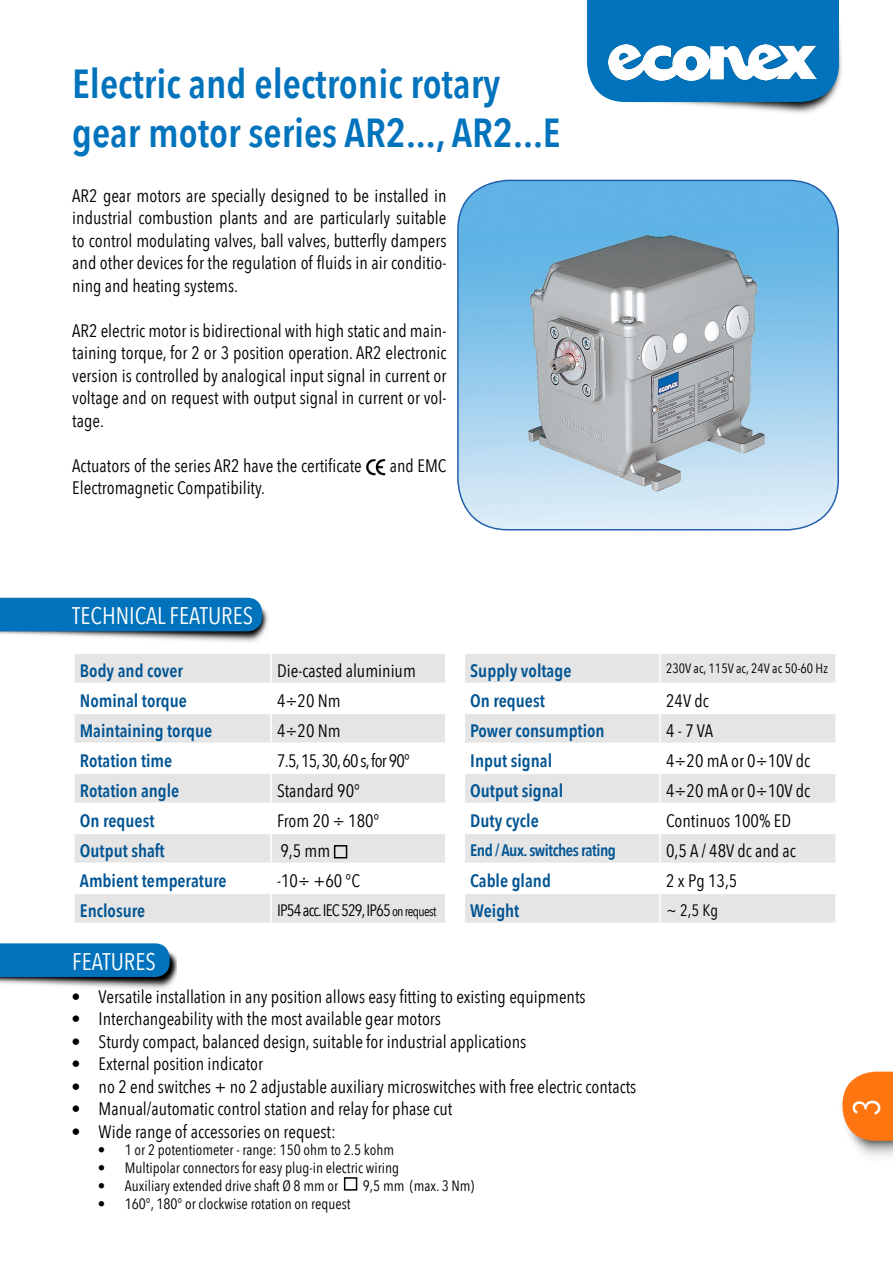
<style>
.page{position:relative;width:893px;height:1263px;background:#fff}
.page>*{position:absolute;margin:0;border:0;box-sizing:border-box;transform-origin:0 0}
.t1{font:600 40.5px/48.6px "Avenir Next Condensed";color:#0073bc}
.t2{font:37.5px "Avenir Next Condensed";color:#fff}
.t3{font:24px "Avenir Next Condensed";color:#fff}
.t4{font:18px/22.5px "Avenir Next Condensed";color:#000;text-align:justify}
.t5{font:600 18px "Avenir Next Condensed";color:#005493}
.t6{font:18px "Avenir Next Condensed";letter-spacing:-.04em;color:#000}
.t7{font:16.5px "Avenir Next Condensed";letter-spacing:-.05em;color:#000}
.t8{font:600 16.5px "Avenir Next Condensed";letter-spacing:-.03em;color:#005493}
.t9{font:15px "Avenir Next Condensed";color:#000}
.t10{font:13.5px "Avenir Next Condensed";color:#000}
.s1{font-size:13.5px}
</style>
<div class="page">
<img style="left:625px;top:26px;width:217px;height:88px">
<img style="left:366px;top:459px;width:20px;height:17px">
<img style="left:458px;top:180px;width:380px;height:350px">
<div style="left:457px;top:180px;width:382px;height:350px;border:2px solid #2260ab;border-radius:50px"></div>
<img style="left:0;top:607px;width:268px;height:35px">
<div style="left:0;top:598px;width:262px;height:33px;background:#0073bc"></div>
<img style="left:0;top:952px;width:176px;height:37px">
<div style="left:0;top:943px;width:170px;height:34px;background:#0073bc"></div>
<div style="left:587px;top:0;width:252px;height:102px;background:#0073bc"></div>
<img style="left:608px;top:45px;width:208px;height:35px">
<svg style="left:75px;top:654px;width:370px;height:268px"></svg>
<div style="left:465px;top:654px;width:370px;height:28px;background:#e5e5e5"></div>
<div style="left:464px;top:713px;width:196px;height:30px;background:#e5e5e5"></div>
<div style="left:660px;top:713px;width:176px;height:30px;background:#e5e5e5"></div>
<svg style="left:465px;top:774px;width:370px;height:148px"></svg>
<hr style="left:659px;top:654px;width:2px;height:28px;background:#fff">
<hr style="left:463px;top:712px;width:197px;height:2px;background:#fff">
<hr style="left:463px;top:714px;width:2px;height:28px;background:#fff">
<hr style="left:660px;top:712px;width:177px;height:2px;background:#fff">
<hr style="left:659px;top:714px;width:2px;height:28px;background:#fff">
<hr style="left:835px;top:714px;width:2px;height:28px;background:#fff">
<hr style="left:463px;top:742px;width:197px;height:2px;background:#fff">
<hr style="left:660px;top:742px;width:177px;height:2px;background:#fff">
<hr style="left:659px;top:774px;width:2px;height:28px;background:#fff">
<hr style="left:463px;top:802px;width:197px;height:2px;background:#fff">
<hr style="left:660px;top:802px;width:177px;height:2px;background:#fff">
<hr style="left:659px;top:804px;width:2px;height:28px;background:#fff">
<hr style="left:463px;top:832px;width:197px;height:2px;background:#fff">
<hr style="left:660px;top:832px;width:177px;height:2px;background:#fff">
<hr style="left:659px;top:834px;width:2px;height:28px;background:#fff">
<hr style="left:463px;top:862px;width:197px;height:2px;background:#fff">
<hr style="left:660px;top:862px;width:177px;height:2px;background:#fff">
<hr style="left:659px;top:864px;width:2px;height:28px;background:#fff">
<hr style="left:463px;top:892px;width:197px;height:2px;background:#fff">
<hr style="left:660px;top:892px;width:177px;height:2px;background:#fff">
<hr style="left:659px;top:894px;width:2px;height:28px;background:#fff">
<div style="left:344px;top:1177px;width:13px;height:13px;border:2px solid #000"></div>
<div style="left:334px;top:845px;width:13px;height:13px;border:2px solid #000"></div>
<img style="left:841px;top:1100px;width:52px;height:57px">
<svg style="left:843px;top:1071px;width:50px;height:70px;background:#fd852c"></svg>
<h1 class="t1" style="left:72px;top:59px;width:490px">Electric and electronic rotary gear motor series AR2..., AR2...E</h1>
<p class="t4" style="left:72px;top:183px;width:376px">AR2 gear motors are specially designed to be installed in industrial combustion plants and are particularly suitable to control modulating valves, ball valves, butterfly dampers and other devices for the regulation of fluids in air conditio&shy;ning and heating systems.</p>
<p class="t4" style="left:72px;top:318px;width:376px">AR2 electric motor is bidirectional with high static and main&shy;taining torque, for 2 or 3 position operation. AR2 electronic version is controlled by analogical input signal in current or voltage and on request with output signal in current or vol&shy;tage.</p>
<p class="t4" style="left:72px;top:453px;width:291px">Actuators of the series AR2 have the certificate</p>
<p class="t4" style="left:390px;top:453px;width:58px">and EMC</p>
<p class="t4" style="left:72px;top:476px;width:194px">Electromagnetic Compatibility.</p>
<h3 class="t3" style="left:72px;top:595px;width:182px">TECHNICAL FEATURES</h3>
<p class="t5" style="left:80px;top:655px;width:105px">Body and cover</p>
<p class="t4" style="left:277px;top:659px;width:140px">Die-casted aluminium</p>
<p class="t5" style="left:80px;top:685px;width:109px">Nominal torque</p>
<p class="t4" style="left:277px;top:689px;width:65px">4÷20 Nm</p>
<p class="t5" style="left:80px;top:715px;width:134px">Maintaining torque</p>
<p class="t4" style="left:277px;top:719px;width:65px">4÷20 Nm</p>
<p class="t5" style="left:80px;top:745px;width:94px">Rotation time</p>
<p class="t6" style="left:277px;top:746px;width:134px">7.5, 15, 30, 60 s, for 90°</p>
<p class="t5" style="left:80px;top:775px;width:101px">Rotation angle</p>
<p class="t4" style="left:277px;top:779px;width:84px">Standard 90°</p>
<p class="t5" style="left:80px;top:805px;width:76px">On request</p>
<p class="t4" style="left:277px;top:809px;width:104px">From 20 ÷ 180°</p>
<p class="t5" style="left:80px;top:835px;width:86px">Output shaft</p>
<p class="t4" style="left:280px;top:839px;width:51px">9,5 mm</p>
<p class="t5" style="left:80px;top:865px;width:148px">Ambient temperature</p>
<p class="t4" style="left:277px;top:869px;width:84px">-10÷ +60 °C</p>
<p class="t5" style="left:80px;top:895px;width:67px">Enclosure</p>
<p class="t7" style="left:277px;top:896px;width:161px">IP54 acc.IEC 529,IP65<span class="s1">on request</span></p>
<h3 class="t3" style="left:72px;top:941px;width:85px">FEATURES</h3>
<p class="t5" style="left:470px;top:655px;width:103px">Supply voltage</p>
<p class="t10" style="left:666px;top:656px;width:163px">230V ac, 115V ac, 24V ac 50-60 Hz</p>
<p class="t5" style="left:470px;top:685px;width:76px">On request</p>
<p class="t4" style="left:666px;top:689px;width:44px">24V dc</p>
<p class="t5" style="left:470px;top:715px;width:136px">Power consumption</p>
<p class="t4" style="left:666px;top:719px;width:48px">4 - 7 VA</p>
<p class="t5" style="left:470px;top:745px;width:83px">Input signal</p>
<p class="t4" style="left:666px;top:749px;width:146px">4÷20 mA or 0÷10V dc</p>
<p class="t5" style="left:470px;top:775px;width:94px">Output signal</p>
<p class="t4" style="left:666px;top:779px;width:146px">4÷20 mA or 0÷10V dc</p>
<p class="t5" style="left:470px;top:805px;width:70px">Duty cycle</p>
<p class="t4" style="left:666px;top:809px;width:126px">Continuos 100% ED</p>
<p class="t8" style="left:470px;top:836px;width:147px">End / Aux. switches rating</p>
<p class="t4" style="left:666px;top:839px;width:131px">0,5 A / 48V dc and ac</p>
<p class="t5" style="left:470px;top:865px;width:82px">Cable gland</p>
<p class="t4" style="left:666px;top:869px;width:73px">2 x Pg 13,5</p>
<p class="t5" style="left:470px;top:895px;width:51px">Weight</p>
<p class="t7" style="left:666px;top:896px;width:53px">~ 2,5 Kg</p>
<p class="t4" style="left:72px;top:984px;width:516px">• Versatile installation in any position allows easy fitting to existing equipments</p>
<p class="t4" style="left:72px;top:1007px;width:371px">• Interchangeability with the most available gear motors</p>
<p class="t4" style="left:72px;top:1029px;width:456px">• Sturdy compact, balanced design, suitable for industrial applications</p>
<p class="t4" style="left:72px;top:1052px;width:193px">• External position indicator</p>
<p class="t4" style="left:72px;top:1074px;width:566px">• no 2 end switches + no 2 adjustable auxiliary microswitches with free electric contacts</p>
<p class="t4" style="left:72px;top:1097px;width:382px">• Manual/automatic control station and relay for phase cut</p>
<p class="t4" style="left:72px;top:1119px;width:266px">• Wide range of accessories on request:</p>
<p class="t9" style="left:98px;top:1136px;width:298px">• 1 or 2 potentiometer - range: 150 ohm to 2.5 kohm</p>
<p class="t9" style="left:98px;top:1154px;width:303px">• Multipolar connectors for easy plug-in electric wiring</p>
<p class="t9" style="left:98px;top:1172px;width:242px">• Auxiliary extended drive shaft Ø 8 mm or</p>
<p class="t9" style="left:363px;top:1172px;width:113px">9,5 mm (max. 3 Nm)</p>
<p class="t9" style="left:98px;top:1190px;width:254px">• 160°, 180° or clockwise rotation on request</p>
<h2 class="t2" style="left:835px;top:1116px;width:19px;rotate:-90deg">3</h2>
</div>
